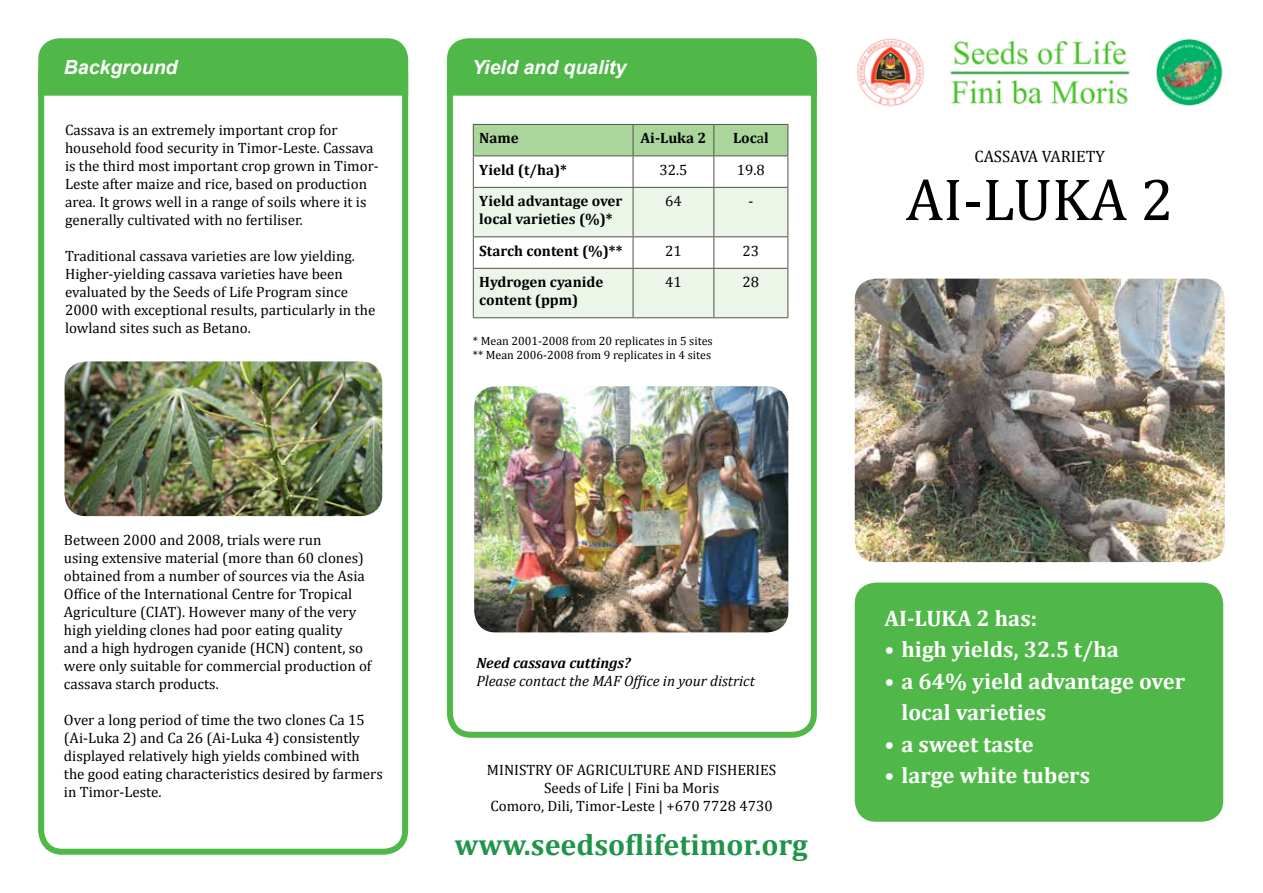
<style>
.page{position:relative;width:1263px;height:893px;background:#fff}
.page>*{position:absolute;margin:0;border:0;box-sizing:border-box;transform-origin:0 0}
.t1{font:60px "Cambria";color:#000}
.t2{font:700 30px "Cambria";color:#209549}
.t3{font:700 22.5px/31.5px "Cambria";color:#fff}
.t4{font:italic 700 19.5px "Arial";color:#fff}
.t5{font:16.5px "Cambria";color:#000}
.t6{font:15px/18px "Cambria";color:#000}
.t7{font:700 15px/18px "Cambria";color:#000}
.t8{font:italic 15px "Cambria";color:#000}
.t9{font:italic 700 15px "Cambria";color:#000}
.t10{font:12px/14.4px "Cambria";color:#000}
.s1{font-weight:400}
</style>
<div class="page">
<div style="left:447px;top:53px;width:370px;height:685px;border:6px solid #50b848;border-radius:21px"></div>
<div style="left:38px;top:50px;width:370px;height:805px;border:6px solid #50b848;border-radius:21px"></div>
<div style="left:38px;top:38px;width:370px;height:58px;background:#50b848"></div>
<div style="left:447px;top:38px;width:370px;height:58px;background:#50b848"></div>
<img style="left:857px;top:38px;width:366px;height:69px">
<img style="left:855px;top:279px;width:370px;height:283px">
<div style="left:855px;top:583px;width:368px;height:239px;background:#50b848;border-radius:21px"></div>
<div style="left:474px;top:125px;width:313px;height:31px;background:#aad69c"></div>
<svg style="left:474px;top:188px;width:313px;height:129px"></svg>
<hr style="left:473px;top:124px;width:160px;height:1px;background:#54534a">
<hr style="left:473px;top:125px;width:1px;height:31px;background:#54534a">
<hr style="left:633px;top:124px;width:81px;height:1px;background:#54534a">
<hr style="left:633px;top:125px;width:1px;height:31px;background:#54534a">
<hr style="left:714px;top:124px;width:74px;height:1px;background:#54534a">
<hr style="left:713px;top:125px;width:1px;height:31px;background:#54534a">
<hr style="left:787px;top:125px;width:1px;height:31px;background:#54534a">
<hr style="left:473px;top:156px;width:160px;height:1px;background:#54534a">
<hr style="left:473px;top:156px;width:1px;height:31px;background:#54534a">
<hr style="left:633px;top:156px;width:81px;height:1px;background:#54534a">
<hr style="left:633px;top:156px;width:1px;height:31px;background:#54534a">
<hr style="left:714px;top:156px;width:74px;height:1px;background:#54534a">
<hr style="left:713px;top:156px;width:1px;height:31px;background:#54534a">
<hr style="left:787px;top:156px;width:1px;height:31px;background:#54534a">
<hr style="left:473px;top:187px;width:160px;height:1px;background:#54534a">
<hr style="left:473px;top:188px;width:1px;height:48px;background:#54534a">
<hr style="left:633px;top:187px;width:81px;height:1px;background:#54534a">
<hr style="left:633px;top:188px;width:1px;height:48px;background:#54534a">
<hr style="left:714px;top:187px;width:74px;height:1px;background:#54534a">
<hr style="left:713px;top:188px;width:1px;height:48px;background:#54534a">
<hr style="left:787px;top:188px;width:1px;height:48px;background:#54534a">
<hr style="left:473px;top:236px;width:160px;height:1px;background:#54534a">
<hr style="left:473px;top:237px;width:1px;height:31px;background:#54534a">
<hr style="left:633px;top:236px;width:81px;height:1px;background:#54534a">
<hr style="left:633px;top:237px;width:1px;height:31px;background:#54534a">
<hr style="left:714px;top:236px;width:74px;height:1px;background:#54534a">
<hr style="left:713px;top:237px;width:1px;height:31px;background:#54534a">
<hr style="left:787px;top:237px;width:1px;height:31px;background:#54534a">
<hr style="left:473px;top:268px;width:160px;height:1px;background:#54534a">
<hr style="left:473px;top:269px;width:1px;height:48px;background:#54534a">
<hr style="left:633px;top:268px;width:81px;height:1px;background:#54534a">
<hr style="left:633px;top:269px;width:1px;height:48px;background:#54534a">
<hr style="left:714px;top:268px;width:74px;height:1px;background:#54534a">
<hr style="left:713px;top:269px;width:1px;height:48px;background:#54534a">
<hr style="left:787px;top:269px;width:1px;height:48px;background:#54534a">
<hr style="left:473px;top:317px;width:160px;height:1px;background:#54534a">
<hr style="left:633px;top:317px;width:81px;height:1px;background:#54534a">
<hr style="left:714px;top:317px;width:74px;height:1px;background:#54534a">
<img style="left:474px;top:386px;width:314px;height:246px">
<img style="left:65px;top:361px;width:317px;height:155px">
<h3 class="t4" style="left:64px;top:55px;width:115px">Background</h3>
<h3 class="t4" style="left:472px;top:55px;width:156px">Yield and quality</h3>
<p class="t6" style="left:65px;top:120px;width:315px">Cassava is an extremely important crop for household food security in Timor-Leste. Cassava is the third most important crop grown in Timor-Leste after maize and rice, based on production area. It grows well in a range of soils where it is generally cultivated with no fertiliser.</p>
<p class="t6" style="left:65px;top:246px;width:312px">Traditional cassava varieties are low yielding.<br>Higher-yielding cassava varieties have been evaluated by the Seeds of Life Program since 2000 with exceptional results, particularly in the lowland sites such as Betano.</p>
<p class="t6" style="left:64px;top:530px;width:309px">Between 2000 and 2008, trials were run<br>using extensive material (more than 60 clones) obtained from a number of sources via the Asia Office of the International Centre for Tropical Agriculture (CIAT). However many of the very high yielding clones had poor eating quality<br>and a high hydrogen cyanide (HCN) content, so were only suitable for commercial production of cassava starch products.</p>
<p class="t6" style="left:64px;top:710px;width:320px">Over a long period of time the two clones Ca 15 (Ai-Luka 2) and Ca 26 (Ai-Luka 4) consistently displayed relatively high yields combined with the good eating characteristics desired by farmers in Timor-Leste.</p>
<p class="t7" style="left:479px;top:129px;width:41px">Name</p>
<p class="t7" style="left:640px;top:129px;width:67px">Ai-Luka 2</p>
<p class="t7" style="left:733px;top:129px;width:37px">Loc<span class="s1">a</span>l</p>
<p class="t7" style="left:479px;top:160px;width:89px">Yield (t/ha)*</p>
<p class="t6" style="left:659px;top:160px;width:30px">32.5</p>
<p class="t6" style="left:737px;top:160px;width:30px">19.8</p>
<p class="t7" style="left:479px;top:191px;width:145px">Yield advantage over local varieties (%)*</p>
<p class="t6" style="left:665px;top:192px;width:18px">64</p>
<p class="t6" style="left:748px;top:192px;width:6px">-</p>
<p class="t7" style="left:479px;top:241px;width:145px">Starch content (%)**</p>
<p class="t6" style="left:665px;top:241px;width:18px">21</p>
<p class="t6" style="left:742px;top:241px;width:18px">23</p>
<p class="t7" style="left:479px;top:272px;width:126px">Hydrogen cyanide content (ppm)</p>
<p class="t6" style="left:665px;top:273px;width:18px">41</p>
<p class="t6" style="left:742px;top:273px;width:18px">28</p>
<p class="t10" style="left:473px;top:333px;width:241px">* Mean 2001-2008 from 20 replicates in 5 sites ** Mean 2006-2008 from 9 replicates in 4 sites</p>
<p class="t9" style="left:476px;top:652px;width:156px">Need cassava cuttings?</p>
<p class="t8" style="left:476px;top:670px;width:280px">Please contact the MAF Office in your district</p>
<p class="t6" style="left:487px;top:761px;width:291px;text-align:center">MINISTRY OF AGRICULTURE AND FISHERIES<br>Seeds of Life | Fini ba Moris<br>Comoro, Dili, Timor-Leste | +670 7728 4730</p>
<h2 class="t2" style="left:455px;top:824px;width:355px">www.seedsoflifetimor.org</h2>
<p class="t5" style="left:974px;top:147px;width:132px">CASSAVA VARIETY</p>
<h1 class="t1" style="left:906px;top:164px;width:269px">AI-LUKA 2</h1>
<h3 class="t3" style="left:884px;top:601px;width:154px">AI-LUKA 2 has:</h3>
<h3 class="t3" style="left:884px;top:633px;width:236px">• high yields, 32.5 t/ha</h3>
<h3 class="t3" style="left:901px;top:664px;width:285px;text-indent:-17px">• a 64% yield advantage over local varieties</h3>
<h3 class="t3" style="left:884px;top:727px;width:151px">• a sweet taste</h3>
<h3 class="t3" style="left:884px;top:759px;width:207px">• large white tubers</h3>
</div>
